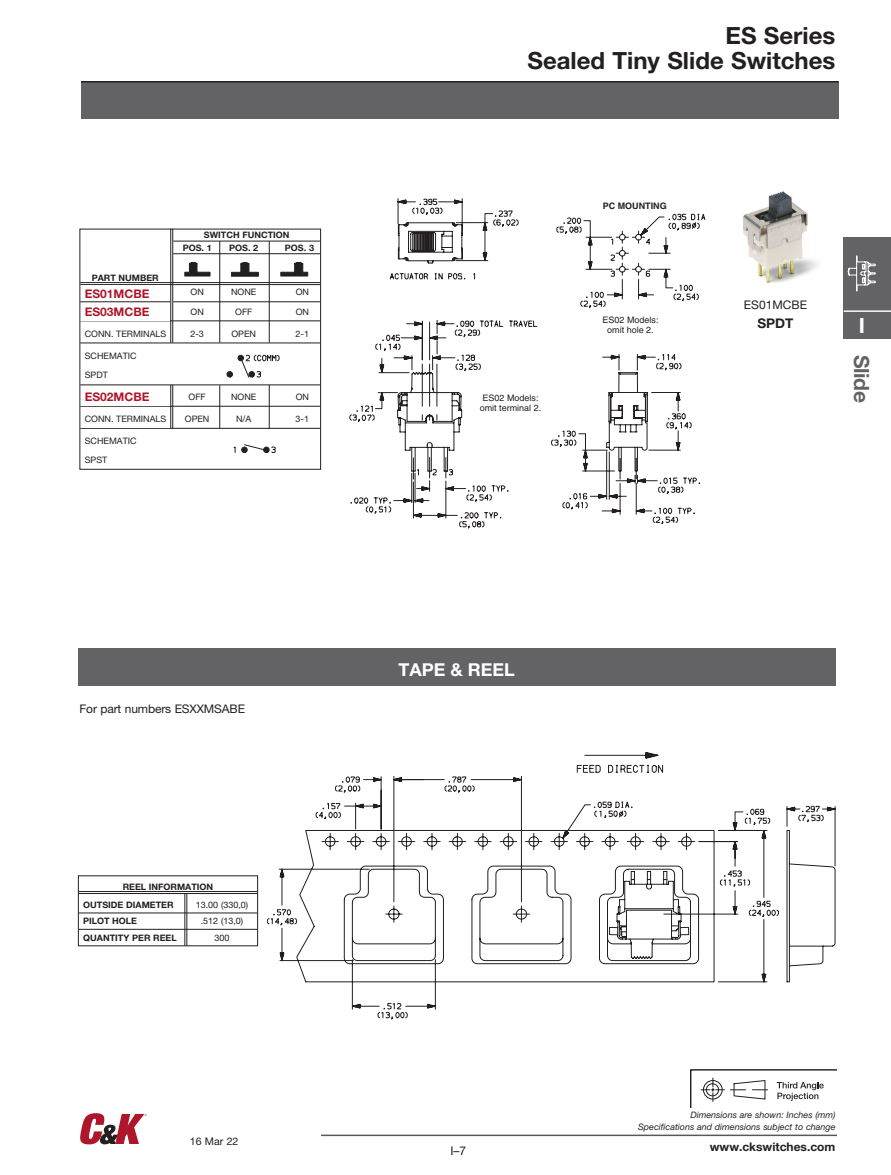
<style>
.page{position:relative;width:891px;height:1175px;background:#fff}
.page>*{position:absolute;margin:0;border:0;box-sizing:border-box;transform-origin:0 0}
.Page_head_left{font:700 23.7px "Helvetica Neue LT Std";color:#231f20}
.t1{font:700 21px "Helvetica Neue";letter-spacing:-.025em;color:#636366}
.t2{font:700 21px "Helvetica Neue";color:#fff}
.Category_head_-_wht{font:700 17.85px "Helvetica Neue LT Std";color:#fff}
.Main_dim_img_label{font:700 13.35px "Helvetica Neue LT Std";color:#231f20}
.t3{font:12px "Helvetica Neue LT Std";color:#231f20}
.Main_tbody__STD{font:700 11.85px "Helvetica Neue LT Std";color:#ae172b}
.Spec{font:11.85px "Helvetica Neue LT Std";letter-spacing:-.01em;color:#231f20}
.footer-url{font:700 11.85px "Helvetica Neue LT Std";color:#231f20}
.Main_img_caption{font:11.85px "Helvetica Neue LT Std";color:#231f20}
.footer-url-2{font:10.5px "Helvetica Neue LT Std";color:#231f20}
.Main_tbody{font:8.85px/18.8px "Helvetica Neue LT Std";color:#231f20}
.footer-dim{font:italic 8.85px/11.9px "Helvetica Neue LT Std";color:#231f20;text-align:right}
.Main_tcol{font:700 8.85px "Helvetica Neue LT Std";color:#231f20}
.t4{font:8.85px/9.9px "Helvetica";color:#231f20;text-align:center}
.Main_trow{font:700 8.85px "Helvetica Neue LT Std";color:#231f20}
.Main_trow-2{font:8.85px "Helvetica Neue LT Std";color:#231f20}
.t5{font:700 8.85px "Helvetica";color:#231f20}
</style>
<div class="page">
<div style="left:844px;top:237px;width:47px;height:102px;background:#636366"></div>
<hr style="left:844px;top:310px;width:47px;height:2px;background:#fff">
<svg style="left:847px;top:255px;width:29px;height:37px"></svg>
<hr style="left:321px;top:1134px;width:516px;height:2px;background:#57585a">
<svg style="left:80px;top:1113px;width:67px;height:31px"></svg>
<div style="left:81px;top:81px;width:757px;height:37px;background:#636366"></div>
<div style="left:78px;top:648px;width:758px;height:37px;background:#636366"></div>
<hr style="left:81px;top:81px;width:757px;height:1px;background:#231f20">
<svg style="left:690px;top:1069px;width:147px;height:38px"></svg>
<svg style="left:267px;top:752px;width:568px;height:267px"></svg>
<hr style="left:79px;top:891px;width:178px;height:1px;background:#231f20">
<hr style="left:79px;top:893px;width:178px;height:1px;background:#231f20">
<hr style="left:79px;top:912px;width:178px;height:1px;background:#231f20">
<hr style="left:79px;top:929px;width:178px;height:1px;background:#231f20">
<div style="left:78px;top:875px;width:180px;height:71px;border:1px solid #231f20"></div>
<hr style="left:186px;top:894px;width:1px;height:51px;background:#231f20">
<hr style="left:184px;top:894px;width:1px;height:51px;background:#231f20">
<svg style="left:350px;top:198px;width:350px;height:330px"></svg>
<svg style="left:556px;top:212px;width:149px;height:99px"></svg>
<hr style="left:172px;top:229px;width:1px;height:114px;background:#231f20">
<hr style="left:170px;top:229px;width:1px;height:114px;background:#231f20">
<hr style="left:172px;top:385px;width:1px;height:43px;background:#231f20">
<hr style="left:170px;top:385px;width:1px;height:43px;background:#231f20">
<hr style="left:219px;top:241px;width:1px;height:101px;background:#231f20">
<hr style="left:219px;top:385px;width:1px;height:43px;background:#231f20">
<hr style="left:269px;top:241px;width:1px;height:101px;background:#231f20">
<hr style="left:269px;top:385px;width:1px;height:43px;background:#231f20">
<hr style="left:80px;top:282px;width:240px;height:1px;background:#231f20">
<hr style="left:80px;top:284px;width:240px;height:1px;background:#231f20">
<hr style="left:80px;top:320px;width:240px;height:1px;background:#231f20">
<hr style="left:80px;top:342px;width:240px;height:1px;background:#231f20">
<hr style="left:80px;top:384px;width:240px;height:1px;background:#231f20">
<hr style="left:80px;top:406px;width:240px;height:1px;background:#231f20">
<hr style="left:80px;top:428px;width:240px;height:1px;background:#231f20">
<hr style="left:173px;top:241px;width:147px;height:1px;background:#231f20">
<hr style="left:173px;top:253px;width:147px;height:1px;background:#231f20">
<hr style="left:80px;top:301px;width:90px;height:1px;background:#231f20">
<hr style="left:173px;top:301px;width:147px;height:1px;background:#231f20">
<svg style="left:184px;top:262px;width:26px;height:14px"></svg>
<svg style="left:231px;top:262px;width:28px;height:14px"></svg>
<svg style="left:280px;top:262px;width:28px;height:14px"></svg>
<svg style="left:226px;top:355px;width:53px;height:22px"></svg>
<svg style="left:234px;top:444px;width:42px;height:9px"></svg>
<img style="left:743px;top:191px;width:75px;height:92px">
<p class="Main_tcol" style="left:92px;top:273px;width:69px">PART NUMBER</p>
<p class="Main_tbody__STD" style="left:85px;top:287px;width:66px">ES01MCBE</p>
<p class="Main_tbody__STD" style="left:85px;top:305px;width:66px">ES03MCBE</p>
<p class="Main_tcol" style="left:204px;top:230px;width:87px">SWITCH FUNCTION</p>
<p class="Main_tcol" style="left:183px;top:242px;width:31px">POS. 1</p>
<p class="Main_tcol" style="left:229px;top:242px;width:31px">POS. 2</p>
<p class="Main_tcol" style="left:285px;top:242px;width:31px">POS. 3</p>
<p class="Main_tbody" style="left:190px;top:283px;width:15px">ON</p>
<p class="Main_tbody" style="left:231px;top:283px;width:27px">NONE</p>
<p class="Main_tbody" style="left:296px;top:283px;width:15px">ON</p>
<p class="Main_tbody" style="left:190px;top:302px;width:15px">ON</p>
<p class="Main_tbody" style="left:235px;top:302px;width:19px">OFF</p>
<p class="Main_tbody" style="left:296px;top:302px;width:15px">ON</p>
<p class="Main_tbody" style="left:85px;top:324px;width:83px">CONN. TERMINALS</p>
<p class="Main_tbody" style="left:190px;top:324px;width:15px">2-3</p>
<p class="Main_tbody" style="left:231px;top:324px;width:26px">OPEN</p>
<p class="Main_tbody" style="left:296px;top:324px;width:15px">2-1</p>
<p class="Main_tbody" style="left:85px;top:347px;width:53px">SCHEMATIC<br>SPDT</p>
<p class="Main_tbody__STD" style="left:85px;top:389px;width:66px">ES02MCBE</p>
<p class="Main_tbody" style="left:189px;top:387px;width:19px">OFF</p>
<p class="Main_tbody" style="left:231px;top:387px;width:27px">NONE</p>
<p class="Main_tbody" style="left:296px;top:387px;width:15px">ON</p>
<p class="Main_tbody" style="left:85px;top:409px;width:83px">CONN. TERMINALS</p>
<p class="Main_tbody" style="left:185px;top:409px;width:26px">OPEN</p>
<p class="Main_tbody" style="left:236px;top:409px;width:17px">N/A</p>
<p class="Main_tbody" style="left:296px;top:409px;width:15px">3-1</p>
<p class="Main_tbody" style="left:85px;top:431px;width:53px">SCHEMATIC<br>SPST</p>
<p class="Spec" style="left:80px;top:701px;width:167px">For part numbers ESXXMSABE</p>
<p class="Main_tcol" style="left:123px;top:881px;width:92px">REEL INFORMATION</p>
<p class="Main_trow" style="left:83px;top:899px;width:92px">OUTSIDE DIAMETER</p>
<p class="Main_trow-2" style="left:196px;top:899px;width:54px">13.00 (330,0)</p>
<p class="Main_trow" style="left:83px;top:915px;width:55px">PILOT HOLE</p>
<p class="Main_trow-2" style="left:201px;top:916px;width:44px">.512 (13,0)</p>
<p class="Main_trow" style="left:83px;top:932px;width:95px">QUANTITY PER REEL</p>
<p class="Main_trow-2" style="left:214px;top:932px;width:17px">300</p>
<p class="footer-url-2" style="left:190px;top:1135px;width:50px">16 Mar 22</p>
<p class="Page_head_left" style="left:726px;top:21px;width:111px">ES Series</p>
<p class="Page_head_left" style="left:527px;top:46px;width:310px">Sealed Tiny Slide Switches</p>
<p class="t4" style="left:480px;top:393px;width:63px">ES02 Models: omit terminal 2.</p>
<p class="t5" style="left:603px;top:200px;width:65px">PC MOUNTING</p>
<p class="t4" style="left:602px;top:315px;width:58px">ES02 Models: omit hole 2.</p>
<p class="Main_img_caption" style="left:744px;top:298px;width:65px">ES01MCBE</p>
<p class="Main_dim_img_label" style="left:757px;top:315px;width:38px">SPDT</p>
<p class="t2" style="left:859px;top:312px;width:8px">I</p>
<p class="t1" style="left:875px;top:355px;width:49px;rotate:90deg">Slide</p>
<p class="Category_head_-_wht" style="left:399px;top:658px;width:118px">TAPE &amp; REEL</p>
<p class="t3" style="left:450px;top:1143px;width:17px">I–7</p>
<p class="footer-dim" style="left:638px;top:1108px;width:199px">Dimensions are shown: Inches (mm)<br>Specifications and dimensions subject to change</p>
<p class="footer-url" style="left:710px;top:1139px;width:127px">www.ckswitches.com</p>
</div>
